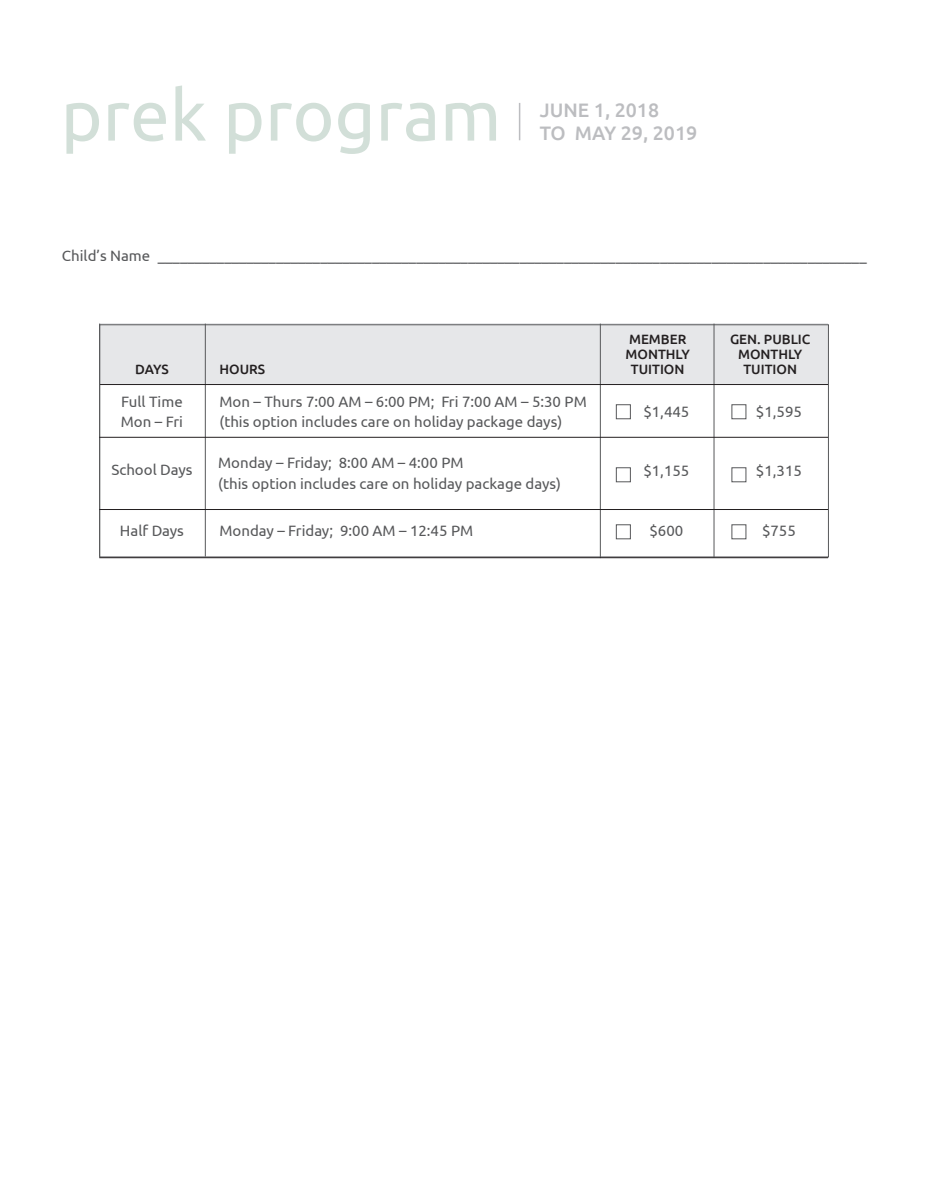
<style>
.page{position:relative;width:932px;height:1202px;background:#fff}
.page>*{position:absolute;margin:0;border:0;box-sizing:border-box;transform-origin:0 0}
.t1{font:70.95px "Ubuntu";color:#d2dfd8}
.t2{font:500 19.5px "Ubuntu";color:#bcbdc0}
.t3{font:15px "Ubuntu";color:#57585a}
.t4{font:500 13.5px "Ubuntu";color:#231f20}
</style>
<div class="page">
<hr style="left:519px;top:103px;width:1px;height:37px;background:#bcbdc0">
<div style="left:99px;top:324px;width:729px;height:60px;background:#e6e7e9"></div>
<div style="left:99px;top:324px;width:729px;height:233px;border:1px solid #57585a"></div>
<hr style="left:713px;top:324px;width:1px;height:233px;background:#57585a">
<hr style="left:600px;top:324px;width:1px;height:234px;background:#57585a">
<hr style="left:205px;top:324px;width:1px;height:232px;background:#57585a">
<hr style="left:99px;top:324px;width:1px;height:232px;background:#57585a">
<hr style="left:99px;top:437px;width:729px;height:1px;background:#231f20">
<hr style="left:99px;top:509px;width:729px;height:1px;background:#231f20">
<hr style="left:99px;top:557px;width:729px;height:1px;background:#231f20">
<hr style="left:100px;top:384px;width:728px;height:1px;background:#231f20">
<div style="left:616px;top:404px;width:14px;height:15px;border:1px solid #57585a"></div>
<div style="left:616px;top:467px;width:14px;height:15px;border:1px solid #57585a"></div>
<div style="left:616px;top:524px;width:14px;height:15px;border:1px solid #57585a"></div>
<div style="left:731px;top:404px;width:15px;height:15px;border:1px solid #57585a"></div>
<div style="left:731px;top:467px;width:15px;height:15px;border:1px solid #57585a"></div>
<div style="left:731px;top:524px;width:15px;height:15px;border:1px solid #57585a"></div>
<p class="t1" style="left:61px;top:72px;width:442px">prek program</p>
<p class="t2" style="left:540px;top:98px;width:121px">JUNE 1, 2018</p>
<p class="t2" style="left:540px;top:121px;width:159px">TO MAY 29, 2019</p>
<p class="t3" style="left:62px;top:247px;width:806px">Child’s Name ________________________________________________________________________________________________</p>
<p class="t4" style="left:629px;top:331px;width:59px">MEMBER</p>
<p class="t4" style="left:730px;top:331px;width:82px">GEN. PUBLIC</p>
<p class="t4" style="left:625px;top:346px;width:66px">MONTHLY</p>
<p class="t4" style="left:738px;top:346px;width:66px">MONTHLY</p>
<p class="t4" style="left:135px;top:361px;width:35px">DAYS</p>
<p class="t4" style="left:219px;top:361px;width:47px">HOURS</p>
<p class="t4" style="left:631px;top:361px;width:55px">TUITION</p>
<p class="t4" style="left:743px;top:361px;width:55px">TUITION</p>
<p class="t3" style="left:121px;top:392px;width:63px">Full Time</p>
<p class="t3" style="left:219px;top:392px;width:369px">Mon – Thurs 7:00 AM – 6:00 PM; Fri 7:00 AM – 5:30 PM</p>
<p class="t3" style="left:121px;top:412px;width:64px">Mon – Fri</p>
<p class="t3" style="left:219px;top:412px;width:344px">(this option includes care on holiday package days)</p>
<p class="t3" style="left:643px;top:402px;width:47px">$1,445</p>
<p class="t3" style="left:756px;top:402px;width:47px">$1,595</p>
<p class="t3" style="left:218px;top:454px;width:247px">Monday – Friday; 8:00 AM – 4:00 PM</p>
<p class="t3" style="left:218px;top:475px;width:344px">(this option includes care on holiday package days)</p>
<p class="t3" style="left:111px;top:460px;width:83px">School Days</p>
<p class="t3" style="left:643px;top:461px;width:47px">$1,155</p>
<p class="t3" style="left:756px;top:461px;width:47px">$1,315</p>
<p class="t3" style="left:120px;top:521px;width:65px">Half Days</p>
<p class="t3" style="left:219px;top:521px;width:255px">Monday – Friday; 9:00 AM – 12:45 PM</p>
<p class="t3" style="left:649px;top:521px;width:35px">$600</p>
<p class="t3" style="left:762px;top:521px;width:35px">$755</p>
</div>
